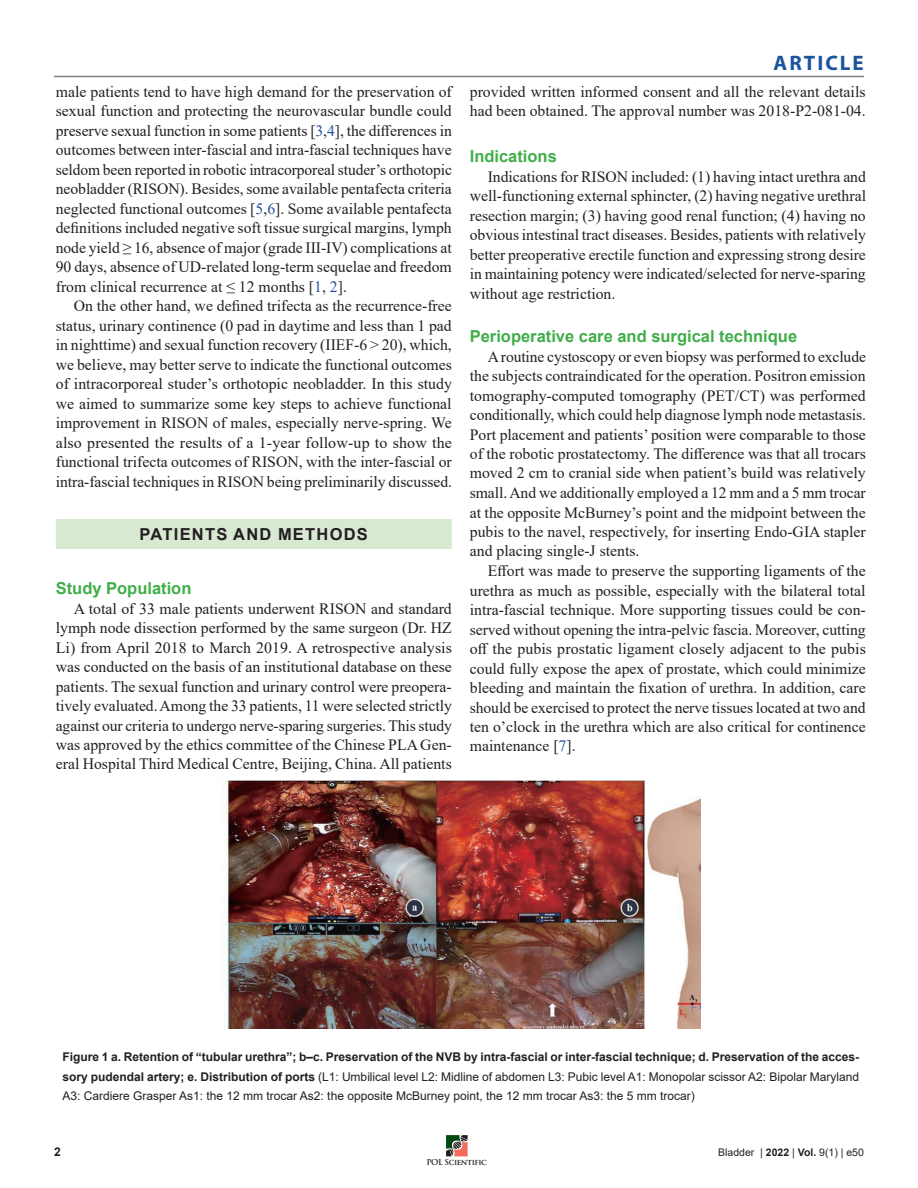
<style>
.page{position:relative;width:918px;height:1188px;background:#fff}
.page>*{position:absolute;margin:0;border:0;box-sizing:border-box;transform-origin:0 0}
.t1{font:700 21px "Myriad Pro";letter-spacing:.095em;color:#1c559d}
.t2{font:700 16.5px "Arial";color:#40ae49}
.t3{font:700 16.5px "Arial";letter-spacing:.075em;color:#231f20}
.t4{font:15.75px/19.5px "Times New Roman";color:#231f20;text-align:justify}
.t5{font:12px/19.5px "Arial";color:#231f20;text-align:justify}
.t6{font:700 12px "Arial";color:#231f20}
.t7{font:10.5px "Arial";color:#231f20}
.t8{font:700 7.95px "Trajan Pro";letter-spacing:-.05em;color:#231f20}
.s1{color:#254da1}
.s2{font-weight:700}
</style>
<div class="page">
<svg style="left:446px;top:1135px;width:22px;height:21px"></svg>
<hr style="left:54px;top:76px;width:810px;height:1px;background:#808285">
<div style="left:56px;top:519px;width:396px;height:30px;background:#d8e9d2"></div>
<img style="left:226px;top:780px;width:474px;height:248px">
<p class="t4" style="left:56px;top:81px;width:398px">male patients tend to have high demand for the preservation of sexual function and protecting the neurovascular bundle could preserve sexual function in some patients [<span class="s1">3</span>,<span class="s1">4</span>], the differences in outcomes between inter-fascial and intra-fascial techniques have seldom been reported in robotic intracorporeal studer’s orthotopic neobladder (RISON). Besides, some available pentafecta criteria neglected functional outcomes [<span class="s1">5</span>,<span class="s1">6</span>]. Some available pentafecta definitions included negative soft tissue surgical margins, lymph node yield ≥ 16, absence of major (grade III-IV) complications at 90 days, absence of UD-related long-term sequelae and freedom from clinical recurrence at ≤ 12 months [<span class="s1">1</span>, <span class="s1">2</span>].</p>
<p class="t4" style="left:56px;top:296px;width:398px;text-indent:18px">On the other hand, we defined trifecta as the recurrence-free status, urinary continence (0 pad in daytime and less than 1 pad in nighttime) and sexual function recovery (IIEF-6 &gt; 20), which, we believe, may better serve to indicate the functional outcomes of intracorporeal studer’s orthotopic neobladder. In this study we aimed to summarize some key steps to achieve functional improvement in RISON of males, especially nerve-spring. We also presented the results of a 1-year follow-up to show the functional trifecta outcomes of RISON, with the inter-fascial or intra-fascial techniques in RISON being preliminarily discussed.</p>
<p class="t3" style="left:140px;top:523px;width:230px">PATIENTS AND METHODS</p>
<p class="t2" style="left:56px;top:577px;width:137px">Study Population</p>
<p class="t4" style="left:56px;top:598px;width:398px;text-indent:18px">A total of 33 male patients underwent RISON and standard lymph node dissection performed by the same surgeon (Dr. HZ Li) from April 2018 to March 2019. A retrospective analysis was conducted on the basis of an institutional database on these patients. The sexual function and urinary control were preopera&shy;tively evaluated. Among the 33 patients, 11 were selected strictly against our criteria to undergo nerve-sparing surgeries. This study was approved by the ethics committee of the Chinese PLA Gen&shy;eral Hospital Third Medical Centre, Beijing, China. All patients</p>
<h1 class="t1" style="left:774px;top:49px;width:92px">ARTICLE</h1>
<p class="t4" style="left:470px;top:81px;width:398px">provided written informed consent and all the relevant details had been obtained. The approval number was 2018-P2-081-04.</p>
<p class="t2" style="left:470px;top:145px;width:89px">Indications</p>
<p class="t4" style="left:470px;top:166px;width:398px;text-indent:18px">Indications for RISON included: (1) having intact urethra and well-functioning external sphincter, (2) having negative urethral resection margin; (3) having good renal function; (4) having no obvious intestinal tract diseases. Besides, patients with relatively better preoperative erectile function and expressing strong desire in maintaining potency were indicated/selected for nerve-sparing without age restriction.</p>
<p class="t2" style="left:470px;top:325px;width:329px">Perioperative care and surgical technique</p>
<p class="t4" style="left:470px;top:346px;width:398px;text-indent:18px">A routine cystoscopy or even biopsy was performed to exclude the subjects contraindicated for the operation. Positron emission tomography-computed tomography (PET/CT) was performed conditionally, which could help diagnose lymph node metastasis.<br>Port placement and patients’ position were comparable to those of the robotic prostatectomy. The difference was that all trocars moved 2 cm to cranial side when patient’s build was relatively small. And we additionally employed a 12 mm and a 5 mm trocar at the opposite McBurney’s point and the midpoint between the pubis to the navel, respectively, for inserting Endo-GIA stapler and placing single-J stents.</p>
<p class="t4" style="left:470px;top:560px;width:398px;text-indent:18px">Effort was made to preserve the supporting ligaments of the urethra as much as possible, especially with the bilateral total intra-fascial technique. More supporting tissues could be con&shy;served without opening the intra-pelvic fascia. Moreover, cutting off the pubis prostatic ligament closely adjacent to the pubis could fully expose the apex of prostate, which could minimize bleeding and maintain the fixation of urethra. In addition, care should be exercised to protect the nerve tissues located at two and ten o’clock in the urethra which are also critical for continence maintenance [<span class="s1">7</span>].</p>
<p class="t5" style="left:63px;top:1047px;width:798px"><span class="s2">Figure 1 a. Retention of “tubular urethra”; b‒c. Preservation of the NVB by intra-fascial or inter-fascial technique; d. Preservation of the acces&shy;sory pudendal artery; e. Distribution of ports</span> (L1: Umbilical level L2: Midline of abdomen L3: Pubic level A1: Monopolar scissor A2: Bipolar Maryland A3: Cardiere Grasper As1: the 12 mm trocar As2: the opposite McBurney point, the 12 mm trocar As3: the 5 mm trocar)</p>
<p class="t6" style="left:54px;top:1143px;width:8px">2</p>
<p class="t7" style="left:718px;top:1145px;width:147px">Bladder | <span class="s2">2022</span> | <span class="s2">Vol.</span> 9(1) | e50</p>
<p class="t8" style="left:427px;top:1158px;width:62px">POL Scientific</p>
</div>
